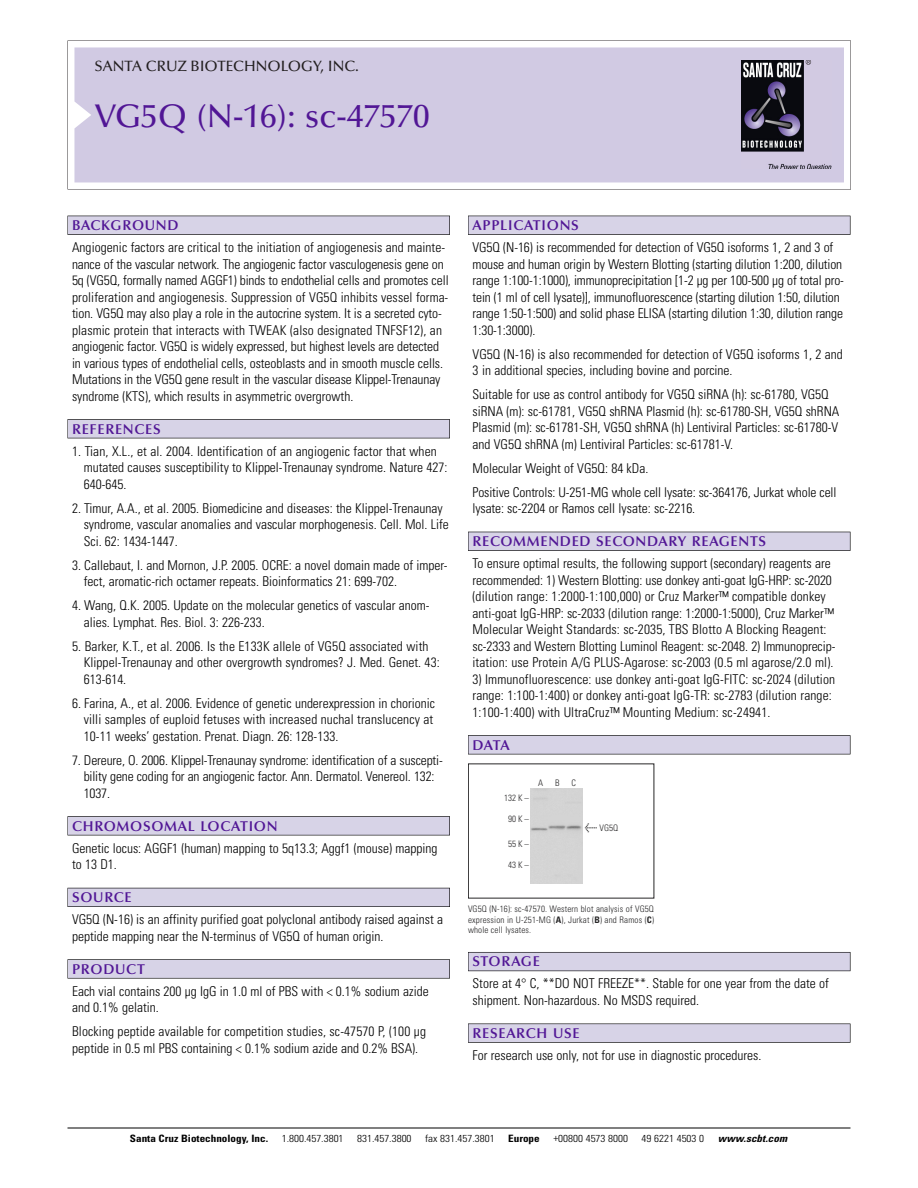
<style>
.page{position:relative;width:918px;height:1188px;background:#fff}
.page>*{position:absolute;margin:0;border:0;box-sizing:border-box;transform-origin:0 0}
.t1{font:500 33px "Optima";color:#511695}
.t2{font:500 15px "Optima";color:#231f20}
.t3{font:600 14.25px "Optima";letter-spacing:.05em;color:#511695}
.t4{font:300 condensed 13.5px/16.5px "Univers";color:#000}
.t5{font:300 condensed 10.2px "Univers";color:#000;scale:1.1 1}
.t6{font:700 condensed 10.2px "Univers";color:#000;scale:1.1 1}
.t7{font:italic 700 condensed 10.2px "Univers";letter-spacing:.005em;color:#000;scale:1.1 1}
.t8{font:9px/10.5px "Univers Condensed Light+DRROHI";letter-spacing:.02em;color:#272627;text-align:justify}
.s1{font-family:"Meta Plus Book Roman+LJCTFE";font-size:10.5px}
.s2{font-family:"Univers Condensed Bold+EPNMFA"}
</style>
<div class="page">
<svg style="left:68px;top:40px;width:783px;height:149px"></svg>
<div style="left:74px;top:47px;width:770px;height:135px;background:#d1cae3"></div>
<img style="left:741px;top:60px;width:90px;height:108px">
<div style="left:68px;top:216px;width:382px;height:19px;background:#525155"></div>
<div style="left:68px;top:216px;width:381px;height:18px;background:#d7d3e7"></div>
<div style="left:68px;top:419px;width:382px;height:19px;background:#525155"></div>
<div style="left:68px;top:420px;width:381px;height:18px;background:#d7d3e7"></div>
<div style="left:68px;top:816px;width:382px;height:19px;background:#545357"></div>
<div style="left:68px;top:817px;width:381px;height:18px;background:#d7d3e7"></div>
<div style="left:68px;top:888px;width:382px;height:19px;background:#54535a"></div>
<div style="left:68px;top:888px;width:381px;height:18px;background:#d7d3e7"></div>
<svg style="left:68px;top:959px;width:382px;height:20px"></svg>
<div style="left:68px;top:960px;width:381px;height:18px;background:#d7d3e7"></div>
<div style="left:468px;top:216px;width:382px;height:19px;background:#525155"></div>
<div style="left:468px;top:216px;width:382px;height:18px;background:#d7d3e7"></div>
<div style="left:468px;top:532px;width:382px;height:19px;background:#515055"></div>
<div style="left:468px;top:532px;width:382px;height:18px;background:#d7d3e7"></div>
<div style="left:468px;top:735px;width:382px;height:19px;background:#545357"></div>
<div style="left:468px;top:736px;width:382px;height:18px;background:#d7d3e7"></div>
<div style="left:468px;top:952px;width:382px;height:19px;background:#5b5961"></div>
<div style="left:468px;top:953px;width:382px;height:18px;background:#d7d3e7"></div>
<div style="left:468px;top:1024px;width:382px;height:19px;background:#575759"></div>
<div style="left:468px;top:1024px;width:382px;height:18px;background:#d7d3e7"></div>
<hr style="left:68px;top:1128px;width:782px;height:1px;background:#000">
<div style="left:530px;top:789px;width:53px;height:95px;background:#d4d4d4"></div>
<p class="t2" style="left:94px;top:61px;width:266px">SANTA CRUZ BIOTECHNOLOGY, INC.</p>
<h1 class="t1" style="left:94px;top:103px;width:337px">VG5Q (N-16): sc-47570</h1>
<p class="t3" style="left:72px;top:219px;width:108px">BACKGROUND</p>
<p class="t4" style="left:72px;top:240px;width:378px">Angiogenic factors are critical to the initiation of angiogenesis and mainte&shy;nance of the vascular network. The angiogenic factor vasculogenesis gene on 5q (VG5Q, formally named AGGF1) binds to endothelial cells and promotes cell proliferation and angiogenesis. Suppression of VG5Q inhibits vessel forma&shy;tion. VG5Q may also play a role in the autocrine system. It is a secreted cyto&shy;plasmic protein that interacts with TWEAK (also designated TNFSF12), an angiogenic factor. VG5Q is widely expressed, but highest levels are detected in various types of endothelial cells, osteoblasts and in smooth muscle cells.<br>Mutations in the VG5Q gene result in the vascular disease Klippel-Trenaunay syndrome (KTS), which results in asymmetric overgrowth.</p>
<p class="t3" style="left:72px;top:423px;width:90px">REFERENCES</p>
<p class="t4" style="left:84px;top:444px;width:365px;text-indent:-12px">1. Tian, X.L., et al. 2004. Identification of an angiogenic factor that when mutated causes susceptibility to Klippel-Trenaunay syndrome. Nature 427:<br>640-645.</p>
<p class="t4" style="left:84px;top:501px;width:367px;text-indent:-12px">2. Timur, A.A., et al. 2005. Biomedicine and diseases: the Klippel-Trenaunay syndrome, vascular anomalies and vascular morphogenesis. Cell. Mol. Life<br>Sci. 62: 1434-1447.</p>
<p class="t4" style="left:84px;top:558px;width:365px;text-indent:-12px">3. Callebaut, I. and Mornon, J.P. 2005. OCRE: a novel domain made of imper&shy;fect, aromatic-rich octamer repeats. Bioinformatics 21: 699-702.</p>
<p class="t4" style="left:84px;top:598px;width:347px;text-indent:-12px">4. Wang, Q.K. 2005. Update on the molecular genetics of vascular anom&shy;alies. Lymphat. Res. Biol. 3: 226-233.</p>
<p class="t4" style="left:84px;top:639px;width:358px;text-indent:-12px">5. Barker, K.T., et al. 2006. Is the E133K allele of VG5Q associated with<br>Klippel-Trenaunay and other overgrowth syndromes? J. Med. Genet. 43:<br>613-614.</p>
<p class="t4" style="left:84px;top:696px;width:353px;text-align:justify;text-indent:-12px">6. Farina, A., et al. 2006. Evidence of genetic underexpression in chorionic villi samples of euploid fetuses with increased nuchal translucency at 10-11 weeks’ gestation. Prenat. Diagn. 26: 128-133.</p>
<p class="t4" style="left:84px;top:753px;width:361px;text-indent:-12px">7. Dereure, O. 2006. Klippel-Trenaunay syndrome: identification of a suscepti&shy;bility gene coding for an angiogenic factor. Ann. Dermatol. Venereol. 132:<br>1037.</p>
<p class="t3" style="left:72px;top:820px;width:207px">CHROMOSOMAL LOCATION</p>
<p class="t4" style="left:72px;top:841px;width:367px">Genetic locus: AGGF1 (human) mapping to 5q13.3; Aggf1 (mouse) mapping to 13 D1.</p>
<p class="t3" style="left:72px;top:892px;width:61px">SOURCE</p>
<p class="t4" style="left:72px;top:912px;width:373px">VG5Q (N-16) is an affinity purified goat polyclonal antibody raised against a peptide mapping near the N-terminus of VG5Q of human origin.</p>
<p class="t3" style="left:72px;top:963px;width:74px">PRODUCT</p>
<p class="t4" style="left:72px;top:984px;width:358px">Each vial contains 200 µg IgG in 1.0 ml of PBS with &lt; 0.1% sodium azide and 0.1% gelatin.</p>
<p class="t4" style="left:72px;top:1024px;width:356px">Blocking peptide available for competition studies, sc-47570 P, (100 µg peptide in 0.5 ml PBS containing &lt; 0.1% sodium azide and 0.2% BSA).</p>
<p class="t3" style="left:473px;top:219px;width:108px">APPLICATIONS</p>
<p class="t4" style="left:473px;top:240px;width:373px">VG5Q (N-16) is recommended for detection of VG5Q isoforms 1, 2 and 3 of mouse and human origin by Western Blotting (starting dilution 1:200, dilution range 1:100-1:1000), immunoprecipitation [1-2 µg per 100-500 µg of total pro&shy;tein (1 ml of cell lysate)], immunofluorescence (starting dilution 1:50, dilution range 1:50-1:500) and solid phase ELISA (starting dilution 1:30, dilution range 1:30-1:3000).</p>
<p class="t4" style="left:473px;top:347px;width:372px">VG5Q (N-16) is also recommended for detection of VG5Q isoforms 1, 2 and<br>3 in additional species, including bovine and porcine.</p>
<p class="t4" style="left:473px;top:387px;width:368px">Suitable for use as control antibody for VG5Q siRNA (h): sc-61780, VG5Q siRNA (m): sc-61781, VG5Q shRNA Plasmid (h): sc-61780-SH, VG5Q shRNA Plasmid (m): sc-61781-SH, VG5Q shRNA (h) Lentiviral Particles: sc-61780-V and VG5Q shRNA (m) Lentiviral Particles: sc-61781-V.</p>
<p class="t4" style="left:473px;top:457px;width:365px;line-height:24px">Molecular Weight of VG5Q: 84 kDa.<br>Positive Controls: U-251-MG whole cell lysate: sc-364176, Jurkat whole cell</p>
<p class="t4" style="left:473px;top:501px;width:224px">lysate: sc-2204 or Ramos cell lysate: sc-2216.</p>
<p class="t3" style="left:473px;top:536px;width:295px">RECOMMENDED SECONDARY REAGENTS</p>
<p class="t4" style="left:473px;top:556px;width:364px">To ensure optimal results, the following support (secondary) reagents are recommended: 1) Western Blotting: use donkey anti-goat IgG-HRP: sc-2020 (dilution range: 1:2000-1:100,000) or Cruz Marker™ compatible donkey anti-goat IgG-HRP: sc-2033 (dilution range: 1:2000-1:5000), Cruz Marker™ Molecular Weight Standards: sc-2035, TBS Blotto A Blocking Reagent: sc-2333 and Western Blotting Luminol Reagent: sc-2048. 2) Immunoprecip&shy;itation: use Protein A/G PLUS-Agarose: sc-2003 (0.5 ml agarose/2.0 ml).</p>
<p class="t4" style="left:473px;top:672px;width:364px">3) Immunofluorescence: use donkey anti-goat IgG-FITC: sc-2024 (dilution range: 1:100-1:400) or donkey anti-goat IgG-TR: sc-2783 (dilution range:<br>1:100-1:400) with UltraCruz™ Mounting Medium: sc-24941.</p>
<p class="t3" style="left:473px;top:739px;width:39px">DATA</p>
<p class="t8" style="left:504px;top:793px;width:26px">132 K –</p>
<p class="t8" style="left:508px;top:814px;width:22px">90K–</p>
<p class="t8" style="left:508px;top:839px;width:22px">55K–</p>
<p class="t8" style="left:508px;top:860px;width:22px">43K–</p>
<p class="t8" style="left:538px;top:778px;width:7px">A</p>
<p class="t8" style="left:555px;top:778px;width:6px">B</p>
<p class="t8" style="left:571px;top:778px;width:6px">C</p>
<p class="t8" style="left:585px;top:824px;width:35px"><span class="s1">&lt;</span> VG5Q</p>
<p class="t8" style="left:468px;top:905px;width:188px">VG5Q (N-16): sc-47570. Western blot analysis of VG5Q expression in U-251-MG (<span class="s2">A</span>), Jurkat (<span class="s2">B</span>) and Ramos (<span class="s2">C</span>) whole cell lysates.</p>
<p class="t3" style="left:473px;top:956px;width:69px">STORAGE</p>
<p class="t4" style="left:473px;top:977px;width:358px">Store at 4° C, **DO NOT FREEZE**. Stable for one year from the date of shipment. Non-hazardous. No MSDS required.</p>
<p class="t3" style="left:473px;top:1027px;width:109px">RESEARCH USE</p>
<p class="t4" style="left:473px;top:1048px;width:290px">For research use only, not for use in diagnostic procedures.</p>
<p class="t6" style="left:130px;top:1135px;width:127px">Santa Cruz Biotechnology, Inc.</p>
<p class="t5" style="left:282px;top:1135px;width:58px">1.800.457.3801</p>
<p class="t5" style="left:357px;top:1135px;width:51px">831.457.3800</p>
<p class="t5" style="left:425px;top:1135px;width:65px">fax 831.457.3801</p>
<p class="t6" style="left:508px;top:1135px;width:30px">Europe</p>
<p class="t5" style="left:553px;top:1135px;width:69px">+00800 4573 8000</p>
<p class="t5" style="left:642px;top:1135px;width:58px">49 6221 4503 0</p>
<p class="t7" style="left:718px;top:1135px;width:64px">www.scbt.com</p>
</div>
